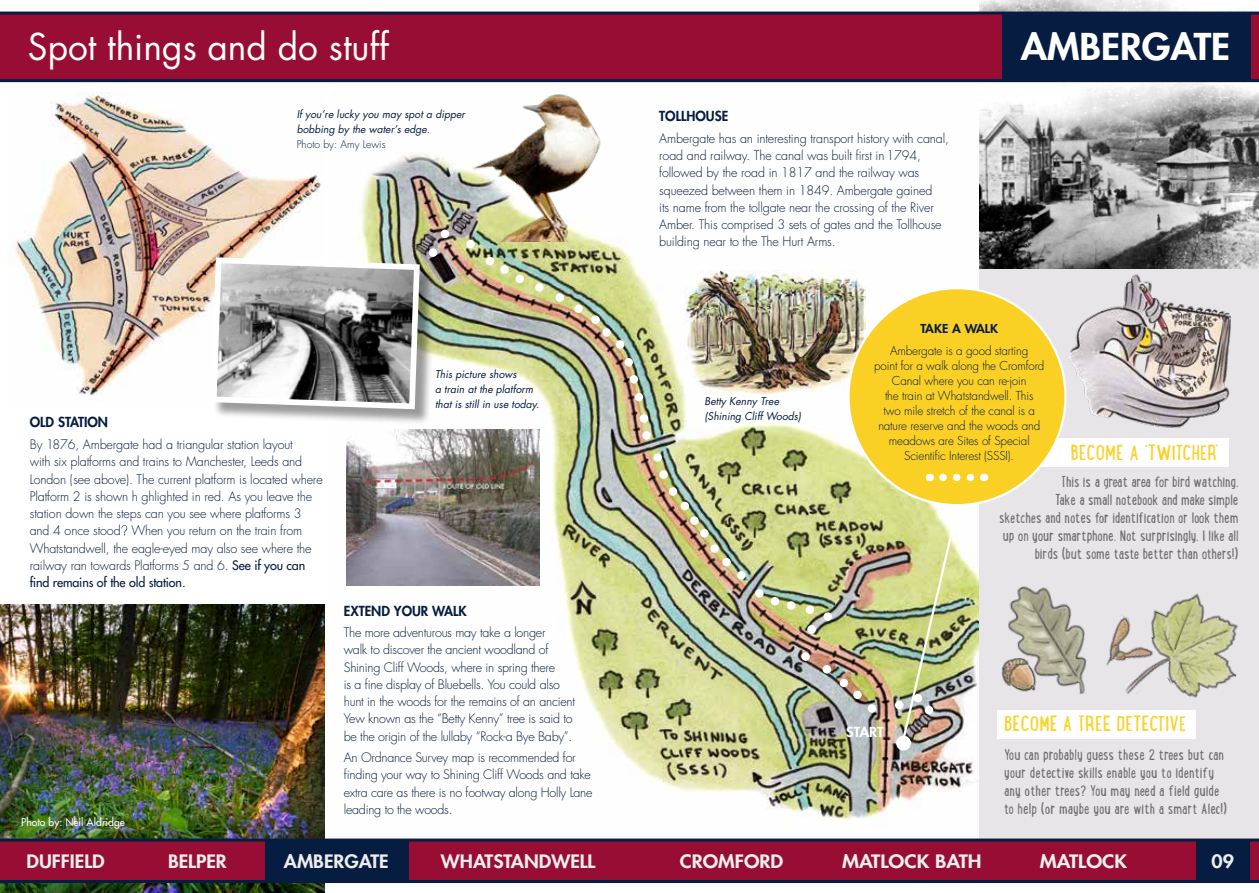
<style>
.page{position:relative;width:1259px;height:893px;background:#fff}
.page>*{position:absolute;margin:0;border:0;box-sizing:border-box;transform-origin:0 0}
.t1{font:36px "Futura";color:#fff}
.t2{font:800 36px "Futura";color:#fff;scale:1.08 1}
.t3{font:21px "Lunch Box";color:#fbd125;scale:1.06 1}
.t4{font:800 18px "Futura";color:#ededed;scale:1.08 1}
.t5{font:800 18px "Futura";color:#ededed;scale:1.13 1}
.t6{font:800 18px "Futura";color:#ededed;scale:1.1 1}
.t7{font:15px/18px "Lunch Box";letter-spacing:-.01em;color:#706f6f}
.t8{font:800 13.5px "Futura";color:#061d41}
.t9{font:800 13.5px "Futura";letter-spacing:-.01em;color:#fff;scale:1.08 1}
.t10{font:300 12.75px/17.2px "Futura";letter-spacing:-.01em;color:#061d41}
.t11{font:300 12px/15px "Futura";letter-spacing:-.01em;color:#061d41;text-align:center}
.t12{font:800 12px "Futura";color:#061d41;scale:1.08 1}
.t13{font:italic 10.5px/15px "Futura";color:#061d41}
.t14{font:10.5px "Futura";color:#fff}
.t15{font:300 10.5px "Futura";color:#061d41}
.s1{font-weight:400}
</style>
<div class="page">
<img style="left:346px;top:152px;width:633px;height:674px">
<div style="left:429px;top:248px;width:8px;height:9px;background:#fff;border-radius:50%"></div>
<div style="left:466px;top:240px;width:9px;height:8px;background:#fff;border-radius:50%"></div>
<div style="left:486px;top:257px;width:8px;height:8px;background:#fff;border-radius:50%"></div>
<div style="left:500px;top:265px;width:9px;height:9px;background:#fff;border-radius:50%"></div>
<div style="left:515px;top:275px;width:9px;height:8px;background:#fff;border-radius:50%"></div>
<div style="left:535px;top:283px;width:8px;height:9px;background:#fff;border-radius:50%"></div>
<div style="left:555px;top:293px;width:9px;height:9px;background:#fff;border-radius:50%"></div>
<div style="left:574px;top:304px;width:9px;height:9px;background:#fff;border-radius:50%"></div>
<div style="left:591px;top:315px;width:9px;height:9px;background:#fff;border-radius:50%"></div>
<div style="left:602px;top:328px;width:9px;height:9px;background:#fff;border-radius:50%"></div>
<div style="left:616px;top:340px;width:8px;height:9px;background:#fff;border-radius:50%"></div>
<div style="left:624px;top:358px;width:9px;height:9px;background:#fff;border-radius:50%"></div>
<div style="left:629px;top:375px;width:9px;height:9px;background:#fff;border-radius:50%"></div>
<div style="left:634px;top:393px;width:9px;height:8px;background:#fff;border-radius:50%"></div>
<div style="left:640px;top:414px;width:8px;height:9px;background:#fff;border-radius:50%"></div>
<div style="left:642px;top:431px;width:9px;height:9px;background:#fff;border-radius:50%"></div>
<div style="left:653px;top:453px;width:9px;height:9px;background:#fff;border-radius:50%"></div>
<div style="left:659px;top:470px;width:9px;height:9px;background:#fff;border-radius:50%"></div>
<svg style="left:668px;top:487px;width:9px;height:9px"></svg>
<div style="left:680px;top:502px;width:9px;height:8px;background:#fff;border-radius:50%"></div>
<div style="left:690px;top:516px;width:8px;height:9px;background:#fff;border-radius:50%"></div>
<div style="left:700px;top:529px;width:8px;height:8px;background:#fff;border-radius:50%"></div>
<div style="left:710px;top:544px;width:9px;height:9px;background:#fff;border-radius:50%"></div>
<div style="left:722px;top:558px;width:9px;height:8px;background:#fff;border-radius:50%"></div>
<div style="left:737px;top:571px;width:8px;height:8px;background:#fff;border-radius:50%"></div>
<div style="left:755px;top:589px;width:8px;height:9px;background:#fff;border-radius:50%"></div>
<div style="left:771px;top:597px;width:8px;height:8px;background:#fff;border-radius:50%"></div>
<div style="left:787px;top:601px;width:8px;height:9px;background:#fff;border-radius:50%"></div>
<div style="left:805px;top:605px;width:9px;height:9px;background:#fff;border-radius:50%"></div>
<div style="left:823px;top:612px;width:9px;height:9px;background:#fff;border-radius:50%"></div>
<div style="left:807px;top:625px;width:9px;height:9px;background:#fff;border-radius:50%"></div>
<div style="left:801px;top:652px;width:9px;height:9px;background:#fff;border-radius:50%"></div>
<div style="left:822px;top:665px;width:9px;height:9px;background:#fff;border-radius:50%"></div>
<div style="left:839px;top:679px;width:9px;height:8px;background:#fff;border-radius:50%"></div>
<div style="left:853px;top:691px;width:8px;height:8px;background:#fff;border-radius:50%"></div>
<div style="left:867px;top:704px;width:9px;height:9px;background:#fff;border-radius:50%"></div>
<div style="left:895px;top:701px;width:8px;height:8px;background:#fff;border-radius:50%"></div>
<div style="left:896px;top:736px;width:15px;height:14px;background:#fff;border-radius:50%"></div>
<img style="left:979px;top:0;width:280px;height:12px">
<img style="left:685px;top:270px;width:180px;height:123px">
<img style="left:346px;top:429px;width:194px;height:156px">
<img style="left:15px;top:93px;width:306px;height:310px">
<img style="left:0;top:605px;width:324px;height:288px">
<div style="left:212px;top:259px;width:224px;height:166px;background:#000;opacity:.4"></div>
<svg style="left:208px;top:254px;width:215px;height:158px"></svg>
<div style="left:979px;top:261px;width:280px;height:583px;background:#e7e5e8"></div>
<img style="left:1125px;top:593px;width:113px;height:105px">
<img style="left:1106px;top:613px;width:52px;height:62px">
<img style="left:1008px;top:586px;width:79px;height:109px">
<img style="left:1001px;top:648px;width:41px;height:47px">
<img style="left:438px;top:94px;width:185px;height:147px">
<img style="left:979px;top:82px;width:280px;height:187px">
<img style="left:1056px;top:274px;width:176px;height:159px">
<div style="left:997px;top:710px;width:199px;height:29px;background:#fff"></div>
<div style="left:1035px;top:438px;width:194px;height:29px;background:#fff"></div>
<div style="left:848px;top:288px;width:217px;height:217px;background:#fad024;border-radius:50%"></div>
<img style="left:900px;top:474px;width:76px;height:271px">
<svg style="left:121px;top:525px;width:6px;height:10px"></svg>
<svg style="left:0;top:838px;width:1259px;height:45px;background:#821137"></svg>
<div style="left:265px;top:840px;width:143px;height:41px;background:#061d41"></div>
<svg style="left:0;top:12px;width:1259px;height:70px;background:#8a0e35"></svg>
<div style="left:1196px;top:839px;width:54px;height:41px;background:#061d41"></div>
<div style="left:1002px;top:13px;width:248px;height:67px;background:#061d41"></div>
<h1 class="t1" style="left:28px;top:22px;width:362px">Spot things and do stuff</h1>
<h1 class="t2" style="left:1021px;top:23px;width:195px">AMBERGATE</h1>
<p class="t13" style="left:297px;top:107px;width:170px">If you’re lucky you may spot a dipper bobbing by the water’s edge.</p>
<p class="t15" style="left:297px;top:137px;width:90px">Photo by: Amy Lewis</p>
<p class="t8" style="left:30px;top:413px;width:80px">OLD STATION</p>
<p class="t10" style="left:30px;top:436px;width:294px">By 1876, Ambergate had a triangular station layout<br>with six platforms and trains to Manchester, Leeds and London (see above). The current platform is located where Platform 2 is shown h ghlighted in red. As you leave the station down the steps can you see where platforms 3 and 4 once stood When you return on the train from Whatstandwell, the eagle-eyed may also see where the railway ran towards Platforms 5 and 6. <span class="s1">See if you can find remains of the old station.</span></p>
<p class="t14" style="left:21px;top:815px;width:105px">Photo by: Neil Aldridge</p>
<p class="t13" style="left:435px;top:367px;width:106px">This picture shows<br>a train at the platform that is still in use today.</p>
<p class="t8" style="left:344px;top:602px;width:124px">EXTEND YOUR WALK</p>
<p class="t10" style="left:344px;top:624px;width:233px">The more adventurous may take a longer<br>walk to discover the ancient woodland of Shining Cliff Woods, where in spring there<br>is a fine display of Bluebells. You could also hunt in the woods for the remains of an ancient Yew known as the “Betty Kenny” tree is said to be the origin of the lullaby “Rock-a Bye Baby”.</p>
<p class="t10" style="left:344px;top:749px;width:250px">An Ordnance Survey map is recommended for finding your way to Shining Cliff Woods and take extra care as there is no footway along Holly Lane leading to the woods.</p>
<p class="t8" style="left:659px;top:107px;width:71px">TOLLHOUSE</p>
<p class="t10" style="left:659px;top:130px;width:291px">Ambergate has an interesting transport history with canal, road and railway. The canal was built first in 1794, followed by the road in 1817 and the railway was squeezed between them in 1849. Ambergate gained<br>its name from the tollgate near the crossing of the River Amber. This comprised 3 sets of gates and the Tollhouse building near to the The Hurt Arms.</p>
<p class="t13" style="left:704px;top:393px;width:98px">Betty Kenny Tree (Shining Cliff Woods)</p>
<p class="t12" style="left:920px;top:321px;width:73px">TAKE A WALK</p>
<p class="t11" style="left:874px;top:343px;width:172px">Ambergate is a good starting<br>point for a walk along the Cromford<br>Canal where you can re-join<br>the train at Whatstandwell. This<br>two mile stretch of the canal is a nature reserve and the woods and meadows are Sites of Special<br>Scientific Interest (SSSI).</p>
<h2 class="t3" style="left:1070px;top:437px;width:140px">BECOME A ‘TWITCHER’</h2>
<p class="t9" style="left:846px;top:723px;width:36px">START</p>
<p class="t7" style="left:999px;top:472px;width:241px;text-align:right">This is a great area for bird watching.<br>Take a small notebook and make simple<br>sketches and notes for identification or look them up on your smartphone. Not surprisingly, I like all birds (but some taste better than others!)</p>
<h2 class="t3" style="left:1004px;top:708px;width:173px">BECOME A TREE DETECTIVE</h2>
<p class="t7" style="left:1004px;top:745px;width:225px">You can probably guess these 2 trees but can your detective skills enable you to identify any other trees? You may need a field guide to help (or maybe you are with a smart Alec!)</p>
<h3 class="t4" style="left:27px;top:849px;width:74px">DUFFIELD</h3>
<h3 class="t4" style="left:168px;top:849px;width:56px">BELPER</h3>
<h3 class="t4" style="left:284px;top:849px;width:98px">AMBERGATE</h3>
<h3 class="t4" style="left:441px;top:849px;width:145px">WHATSTANDWELL</h3>
<h3 class="t6" style="left:680px;top:849px;width:96px">CROMFORD</h3>
<h3 class="t5" style="left:842px;top:849px;width:125px">MATLOCK BATH</h3>
<h3 class="t5" style="left:1040px;top:849px;width:79px">MATLOCK</h3>
<h3 class="t4" style="left:1211px;top:849px;width:22px">09</h3>
</div>
